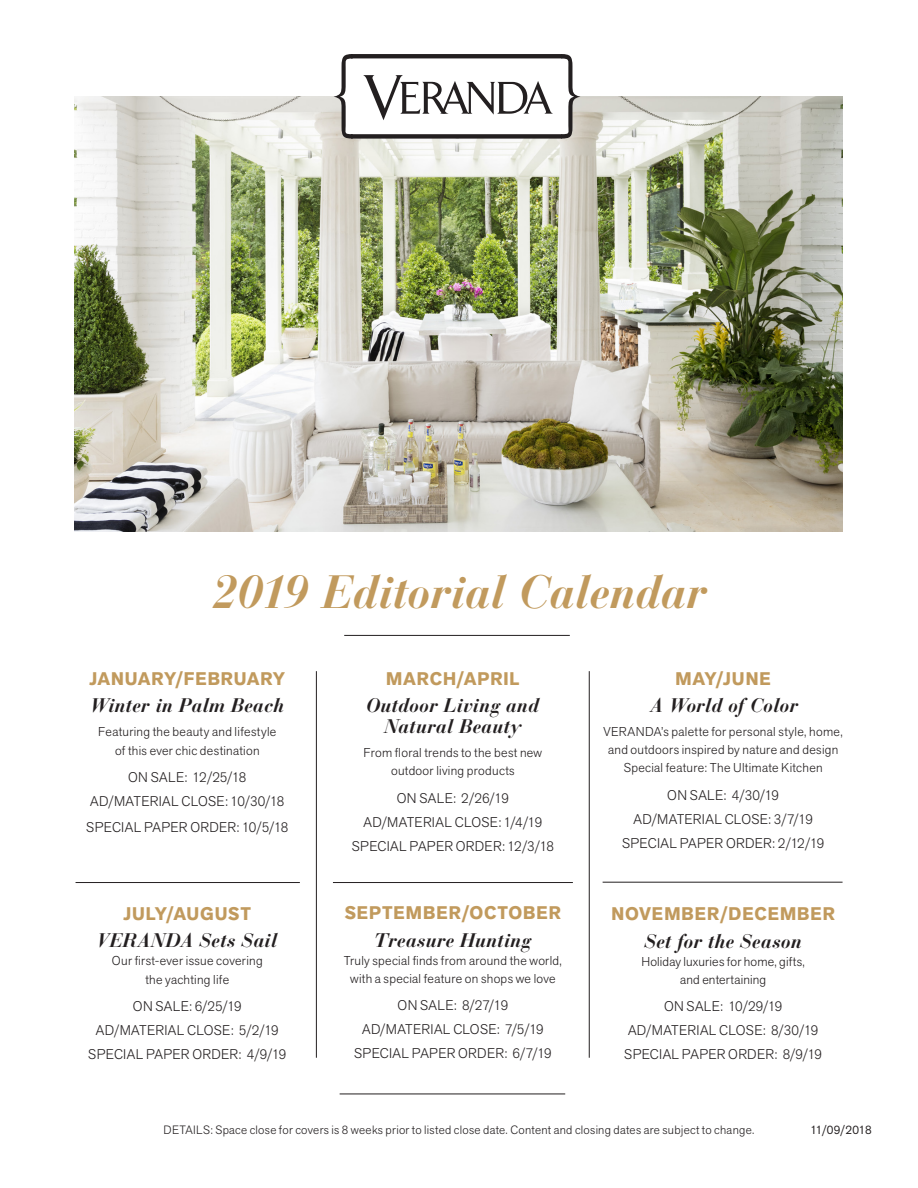
<style>
.page{position:relative;width:918px;height:1188px;background:#fff}
.page>*{position:absolute;margin:0;border:0;box-sizing:border-box;transform-origin:0 0}
.Wiseman_deck{font:italic 700 46.35px "Bauer Bodoni";letter-spacing:-.01em;color:#c19a5d}
.Text{font:italic 700 19.5px/20.9px "Bauer Bodoni";letter-spacing:.005em;color:#231f20;text-align:center}
.Text-2{font:700 18.15px "Akzid Grtsk Next";letter-spacing:.05em;color:#c19a5d}
.Text-3{font:300 13.95px "Akzid Grtsk Next";letter-spacing:.02em;color:#231f20}
.Text-4{font:300 12.75px/18.1px "Akzid Grtsk Next";letter-spacing:.02em;color:#231f20;text-align:center}
.Text-5{font:300 12px "Akzid Grtsk Next";letter-spacing:.025em;color:#231f20}
.t1{font:12px "Akzid Grtsk Next";letter-spacing:-.01em;color:#231f20}
</style>
<div class="page">
<img style="left:75px;top:96px;width:768px;height:435px">
<hr style="left:344px;top:635px;width:226px;height:1px;background:#231f20">
<hr style="left:340px;top:1094px;width:225px;height:1px;background:#231f20">
<div style="left:346px;top:54px;width:219px;height:81px;background:#fff"></div>
<svg style="left:334px;top:54px;width:19px;height:85px"></svg>
<svg style="left:561px;top:54px;width:19px;height:85px"></svg>
<svg style="left:363px;top:75px;width:190px;height:45px"></svg>
<div style="left:351px;top:134px;width:211px;height:5px;background:#231f20"></div>
<hr style="left:351px;top:54px;width:211px;height:4px;background:#231f20">
<hr style="left:316px;top:671px;width:1px;height:387px;background:#231f20">
<hr style="left:589px;top:671px;width:1px;height:387px;background:#231f20">
<hr style="left:76px;top:882px;width:224px;height:1px;background:#231f20">
<hr style="left:333px;top:882px;width:240px;height:1px;background:#231f20">
<hr style="left:603px;top:882px;width:240px;height:1px;background:#231f20">
<p class="Wiseman_deck" style="left:213px;top:563px;width:496px">2019 Editorial Calendar</p>
<p class="Text-2" style="left:89px;top:667px;width:197px">JANUARY/FEBRUARY</p>
<p class="Text" style="left:90px;top:695px;width:195px">Winter in Palm Beach</p>
<p class="Text-4" style="left:98px;top:723px;width:180px">Featuring the beauty and lifestyle of this ever chic destination</p>
<p class="Text-3" style="left:128px;top:768px;width:120px">ON SALE: 12/25/18</p>
<p class="Text-3" style="left:90px;top:792px;width:196px">AD/MATERIAL CLOSE: 10/30/18</p>
<p class="Text-3" style="left:86px;top:818px;width:204px">SPECIAL PAPER ORDER: 10/5/18</p>
<p class="Text-2" style="left:124px;top:902px;width:129px">JULY/AUGUST</p>
<p class="Text" style="left:97px;top:930px;width:182px">VERANDA Sets Sail</p>
<p class="Text-4" style="left:112px;top:952px;width:152px">Our first-ever issue covering the yachting life</p>
<p class="Text-3" style="left:133px;top:997px;width:110px">ON SALE: 6/25/19</p>
<p class="Text-3" style="left:96px;top:1021px;width:184px">AD/MATERIAL CLOSE: 5/2/19</p>
<p class="Text-3" style="left:88px;top:1045px;width:200px">SPECIAL PAPER ORDER: 4/9/19</p>
<p class="Text-2" style="left:386px;top:667px;width:135px">MARCH/APRIL</p>
<p class="Text" style="left:367px;top:695px;width:174px">Outdoor Living and<br>Natural Beauty</p>
<p class="Text-4" style="left:364px;top:744px;width:180px">From floral trends to the best new outdoor living products</p>
<p class="Text-3" style="left:397px;top:789px;width:114px">ON SALE: 2/26/19</p>
<p class="Text-3" style="left:364px;top:813px;width:180px">AD/MATERIAL CLOSE: 1/4/19</p>
<p class="Text-3" style="left:352px;top:837px;width:204px">SPECIAL PAPER ORDER: 12/3/18</p>
<p class="Text-2" style="left:345px;top:901px;width:218px">SEPTEMBER/OCTOBER</p>
<p class="Text" style="left:374px;top:930px;width:159px">Treasure Hunting</p>
<p class="Text-4" style="left:344px;top:951px;width:220px">Truly special finds from around the world, with a special feature on shops we love</p>
<p class="Text-3" style="left:398px;top:996px;width:112px">ON SALE: 8/27/19</p>
<p class="Text-3" style="left:362px;top:1020px;width:183px">AD/MATERIAL CLOSE: 7/5/19</p>
<p class="Text-3" style="left:354px;top:1045px;width:199px">SPECIAL PAPER ORDER: 6/7/19</p>
<p class="Text-2" style="left:675px;top:667px;width:97px">MAY/JUNE</p>
<p class="Text" style="left:651px;top:695px;width:149px">A World of Color</p>
<p class="Text-4" style="left:604px;top:722px;width:241px">VERANDA’s palette for personal style, home, and outdoors inspired by nature and design<br>Special feature: The Ultimate Kitchen</p>
<p class="Text-3" style="left:667px;top:786px;width:113px">ON SALE: 4/30/19</p>
<p class="Text-3" style="left:634px;top:810px;width:181px">AD/MATERIAL CLOSE: 3/7/19</p>
<p class="Text-3" style="left:622px;top:834px;width:204px">SPECIAL PAPER ORDER: 2/12/19</p>
<p class="Text-2" style="left:611px;top:902px;width:225px">NOVEMBER/DECEMBER</p>
<p class="Text" style="left:644px;top:931px;width:159px">Set for the Season</p>
<p class="Text-4" style="left:641px;top:952px;width:165px">Holiday luxuries for home, gifts, and entertaining</p>
<p class="Text-3" style="left:664px;top:997px;width:120px">ON SALE: 10/29/19</p>
<p class="Text-3" style="left:628px;top:1021px;width:192px">AD/MATERIAL CLOSE: 8/30/19</p>
<p class="Text-3" style="left:624px;top:1045px;width:200px">SPECIAL PAPER ORDER: 8/9/19</p>
<p class="Text-5" style="left:164px;top:1122px;width:592px">DETAILS: Space close for covers is 8 weeks prior to listed close date. Content and closing dates are subject to change.</p>
<p class="t1" style="left:810px;top:1122px;width:63px">11/09/2018</p>
</div>
